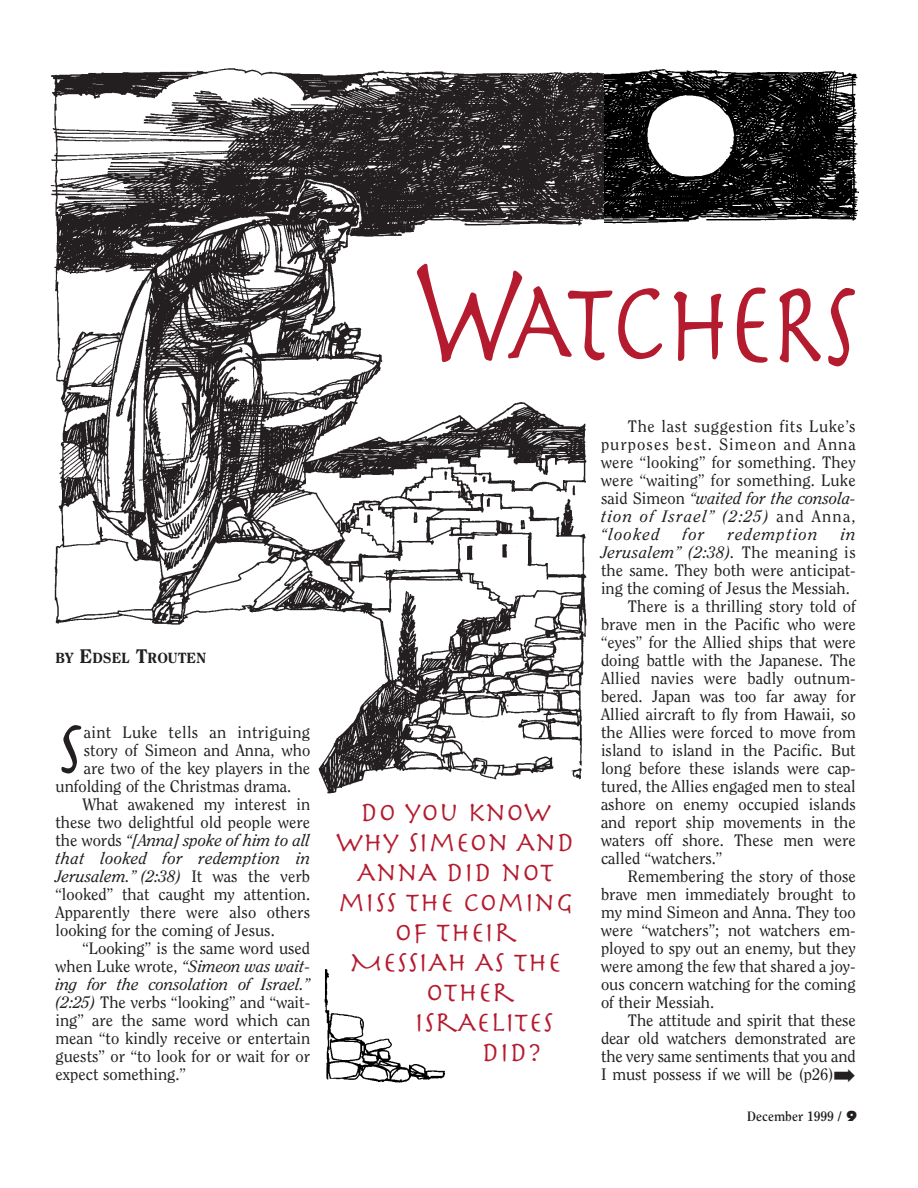
<style>
.page{position:relative;width:918px;height:1188px;background:#fff}
.page>*{position:absolute;margin:0;border:0;box-sizing:border-box;transform-origin:0 0}
.t1{font:118.8px "Sparta S Si";letter-spacing:-.065em;color:#b41b2e;scale:.83 1}
.t2{font:73.2px "Sparta S Si";color:#231f20}
.t3{font:28.5px "Sparta S Si";color:#b41b2e}
.t4{font:16.5px/18px "Clearface";color:#231f20;text-align:justify}
.t5{font:italic 16.5px "Clearface";letter-spacing:.005em;color:#231f20}
.t6{font:italic 16.5px "Clearface";letter-spacing:.03em;color:#231f20}
.t7{font:16.5px "Clearface";letter-spacing:.02em;color:#231f20}
.t8{font:italic 16.5px "Clearface";letter-spacing:.075em;color:#231f20}
.t9{font:800 14.7px "Clearface";color:#231f20}
.t10{font:700 13.5px "Clearface";color:#231f20}
.s1{font-size:19.5px}
.s2{font-style:normal}
.s3{font-style:italic}
.s4{font-size:159.6px}
.s5{font-family:"Futura";font-weight:800}
</style>
<div class="page">
<img style="left:50px;top:68px;width:554px;height:726px">
<div style="left:54px;top:647px;width:255px;height:37px;background:#fff"></div>
<img style="left:604px;top:69px;width:255px;height:155px">
<img style="left:324px;top:969px;width:121px;height:114px">
<p class="t9" style="left:55px;top:652px;width:152px">BY <span class="s1">E</span>DSEL <span class="s1">T</span>ROUTEN</p>
<h2 class="t2" style="left:55px;top:725px;width:30px">S</h2>
<p class="t7" style="left:84px;top:725px;width:228px">aint Luke tells an intriguing</p>
<p class="t4" style="left:84px;top:742px;width:228px">story of Simeon and Anna, who</p>
<p class="t4" style="left:84px;top:760px;width:228px">are two of the key players in the</p>
<p class="t4" style="left:55px;top:778px;width:237px">unfolding of the Christmas drama.</p>
<p class="t4" style="left:82px;top:796px;width:229px">What awakened my interest in</p>
<p class="t4" style="left:55px;top:814px;width:256px">these two delightful old people were</p>
<p class="t5" style="left:55px;top:833px;width:256px"><span class="s2">the words</span> “[Anna] spoke of him to all</p>
<p class="t5" style="left:55px;top:851px;width:256px">that looked for redemption in</p>
<p class="t5" style="left:55px;top:869px;width:256px">Jerusalem.” (2:38) <span class="s2">It was the verb</span></p>
<p class="t4" style="left:55px;top:886px;width:256px">“looked” that caught my attention.</p>
<p class="t4" style="left:55px;top:904px;width:256px">Apparently there were also others</p>
<p class="t4" style="left:55px;top:922px;width:221px">looking for the coming of Jesus.</p>
<p class="t4" style="left:82px;top:940px;width:229px">“Looking” is the same word used</p>
<p class="t5" style="left:55px;top:959px;width:255px"><span class="s2">when Luke wrote,</span> “Simeon was wait-</p>
<p class="t5" style="left:55px;top:977px;width:256px">ing for the consolation of Israel.”</p>
<p class="t4" style="left:55px;top:994px;width:256px"><span class="s3">(2:25)</span> The verbs “looking” and “wait-</p>
<p class="t4" style="left:55px;top:1012px;width:256px">ing” are the same word which can</p>
<p class="t4" style="left:55px;top:1030px;width:256px">mean “to kindly receive or entertain</p>
<p class="t4" style="left:55px;top:1048px;width:256px">guests” or “to look for or wait for or</p>
<p class="t4" style="left:55px;top:1066px;width:132px">expect something.”</p>
<h1 class="t1" style="left:415px;top:285px;width:536px"><span class="s4">W</span>ATCHERS</h1>
<h3 class="t3" style="left:360px;top:803px;width:193px">DO YOU KNOW</h3>
<h3 class="t3" style="left:336px;top:833px;width:240px">WHY SIMEON AND</h3>
<h3 class="t3" style="left:357px;top:863px;width:199px">ANNA DID NOT</h3>
<h3 class="t3" style="left:338px;top:893px;width:237px">MISS THE COMING</h3>
<h3 class="t3" style="left:395px;top:923px;width:124px">OF THEIR</h3>
<h3 class="t3" style="left:350px;top:953px;width:214px">MESSIAH AS THE</h3>
<h3 class="t3" style="left:426px;top:983px;width:90px">OTHER</h3>
<h3 class="t3" style="left:414px;top:1013px;width:141px">ISRAELITES</h3>
<h3 class="t3" style="left:482px;top:1043px;width:62px">DID?</h3>
<p class="t4" style="left:601px;top:418px;width:256px;text-indent:27px">The last suggestion fits Luke’s purposes best. Simeon and Anna were “looking” for something. They were “waiting” for something. Luke said Simeon <span class="s3">“waited for the consola&shy;tion of Israel” (2:25)</span> and Anna, <span class="s3">“looked</span></p>
<p class="t5" style="left:683px;top:527px;width:23px">for</p>
<p class="t8" style="left:728px;top:527px;width:91px">redemption</p>
<p class="t5" style="left:841px;top:527px;width:16px">in</p>
<p class="t6" style="left:601px;top:545px;width:256px">Jerusalem” (2:38). <span class="s2">The meaning is</span></p>
<p class="t4" style="left:601px;top:562px;width:256px">the same. They both were anticipat-</p>
<p class="t4" style="left:601px;top:580px;width:250px">ing the coming of Jesus the Messiah.</p>
<p class="t4" style="left:628px;top:598px;width:229px">There is a thrilling story told of</p>
<p class="t4" style="left:601px;top:616px;width:256px">brave men in the Pacific who were</p>
<p class="t4" style="left:601px;top:634px;width:256px">“eyes” for the Allied ships that were</p>
<p class="t4" style="left:601px;top:652px;width:256px">doing battle with the Japanese. The</p>
<p class="t4" style="left:601px;top:670px;width:256px">Allied navies were badly outnum-</p>
<p class="t4" style="left:601px;top:688px;width:256px">bered. Japan was too far away for</p>
<p class="t4" style="left:601px;top:706px;width:256px">Allied aircraft to fly from Hawaii, so</p>
<p class="t4" style="left:601px;top:724px;width:256px">the Allies were forced to move from</p>
<p class="t4" style="left:601px;top:742px;width:256px">island to island in the Pacific. But</p>
<p class="t4" style="left:601px;top:760px;width:256px">long before these islands were cap-</p>
<p class="t4" style="left:601px;top:778px;width:256px">tured, the Allies engaged men to steal</p>
<p class="t4" style="left:601px;top:796px;width:256px">ashore on enemy occupied islands</p>
<p class="t4" style="left:601px;top:814px;width:256px">and report ship movements in the</p>
<p class="t4" style="left:601px;top:832px;width:256px">waters off shore. These men were</p>
<p class="t4" style="left:601px;top:850px;width:123px">called “watchers.”</p>
<p class="t4" style="left:628px;top:868px;width:229px">Remembering the story of those</p>
<p class="t4" style="left:601px;top:886px;width:256px">brave men immediately brought to</p>
<p class="t4" style="left:601px;top:904px;width:256px">my mind Simeon and Anna. They too</p>
<p class="t4" style="left:601px;top:922px;width:256px">were “watchers”; not watchers em -</p>
<p class="t4" style="left:601px;top:940px;width:256px">ployed to spy out an enemy, but they</p>
<p class="t4" style="left:601px;top:958px;width:256px">were among the few that shared a joy-</p>
<p class="t4" style="left:601px;top:976px;width:256px">ous concern watching for the coming</p>
<p class="t4" style="left:601px;top:994px;width:115px">of their Messiah.</p>
<p class="t4" style="left:628px;top:1012px;width:229px">The attitude and spirit that these</p>
<p class="t4" style="left:601px;top:1030px;width:256px">dear old watchers demonstrated are</p>
<p class="t4" style="left:601px;top:1048px;width:256px">the very same sentiments that you and</p>
<p class="t4" style="left:601px;top:1066px;width:256px">I must possess if we will be (p26)➡</p>
<p class="t10" style="left:747px;top:1110px;width:112px">December 1999 / <span class="s5">9</span></p>
</div>
